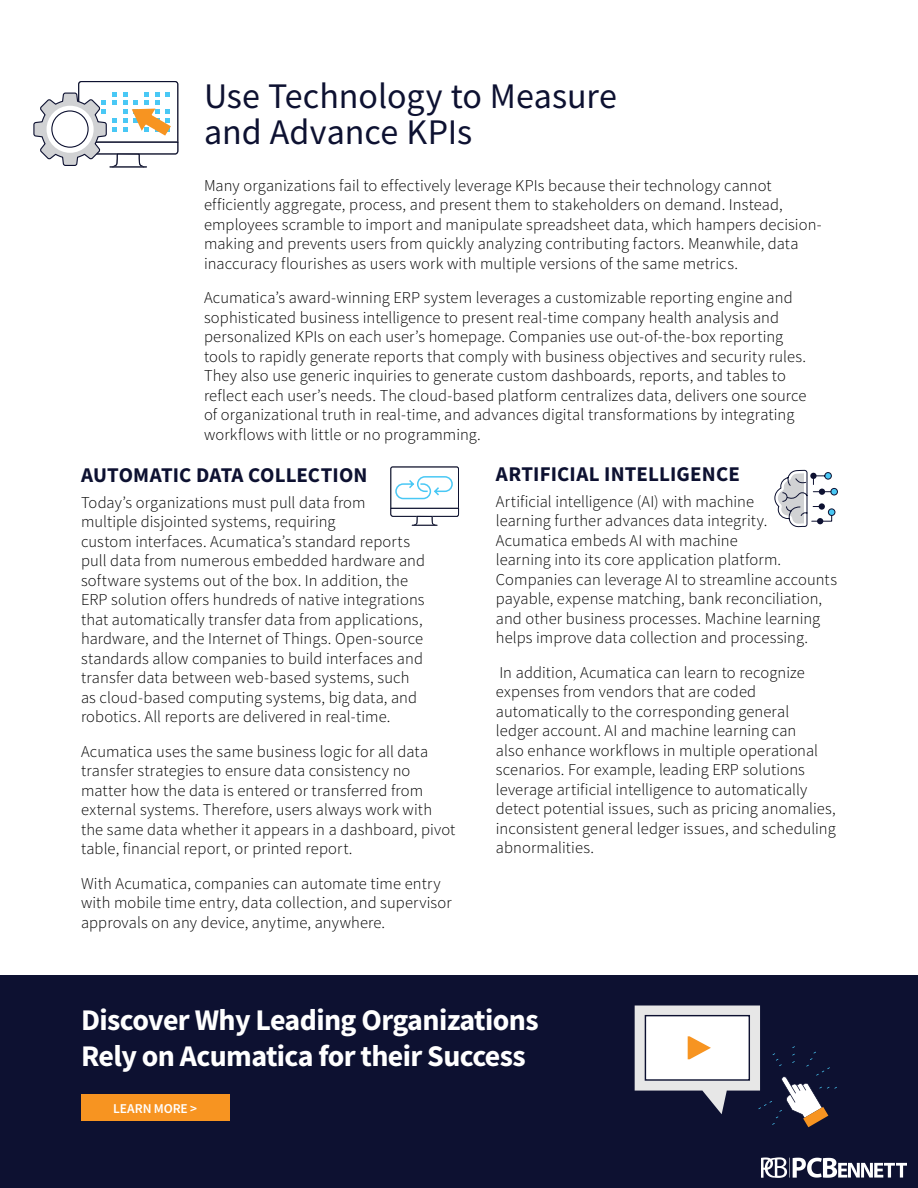
<style>
.page{position:relative;width:918px;height:1188px;background:#fff}
.page>*{position:absolute;margin:0;border:0;box-sizing:border-box;transform-origin:0 0}
.t1{font:36px/36px "Source Sans Pro";color:#0d1131}
.t2{font:700 30px/36px "Source Sans Pro";letter-spacing:-.02em;color:#fff}
.t3{font:700 21px "Source Sans Pro";letter-spacing:.005em;color:#0d1131}
.t4{font:300 16.5px/19.5px "Source Sans Pro";letter-spacing:.005em;color:#000}
.t5{font:600 13.5px "Source Sans Pro";letter-spacing:-.005em;color:#fff}
</style>
<div class="page">
<svg style="left:33px;top:81px;width:146px;height:87px"></svg>
<svg style="left:390px;top:466px;width:69px;height:60px"></svg>
<div style="left:830px;top:488px;width:8px;height:7px;border:1px solid #0d1131;border-radius:50%"></div>
<svg style="left:774px;top:469px;width:62px;height:59px"></svg>
<div style="left:0;top:975px;width:918px;height:213px;background:#0d1131"></div>
<div style="left:81px;top:1094px;width:148px;height:27px;background:#f79421"></div>
<svg style="left:635px;top:1006px;width:202px;height:121px"></svg>
<img style="left:761px;top:1157px;width:146px;height:21px">
<h1 class="t1" style="left:204px;top:78px;width:414px">Use Technology to Measure and Advance KPIs</h1>
<p class="t4" style="left:204px;top:175px;width:619px">Many organizations fail to effectively leverage KPIs because their technology cannot efficiently aggregate, process, and present them to stakeholders on demand. Instead, employees scramble to import and manipulate spreadsheet data, which hampers decision&shy;making and prevents users from quickly analyzing contributing factors. Meanwhile, data inaccuracy flourishes as users work with multiple versions of the same metrics.</p>
<p class="t4" style="left:204px;top:288px;width:604px">Acumatica’s award-winning ERP system leverages a customizable reporting engine and sophisticated business intelligence to present real-time company health analysis and personalized KPIs on each user’s homepage. Companies use out-of-the-box reporting tools to rapidly generate reports that comply with business objectives and security rules.<br>They also use generic inquiries to generate custom dashboards, reports, and tables to reflect each user’s needs. The cloud-based platform centralizes data, delivers one source of organizational truth in real-time, and advances digital transformations by integrating workflows with little or no programming.</p>
<p class="t3" style="left:81px;top:461px;width:288px">AUTOMATIC DATA COLLECTION</p>
<p class="t4" style="left:81px;top:493px;width:346px">Today’s organizations must pull data from multiple disjointed systems, requiring<br>custom interfaces. Acumatica’s standard reports pull data from numerous embedded hardware and software systems out of the box. In addition, the ERP solution offers hundreds of native integrations that automatically transfer data from applications, hardware, and the Internet of Things. Open-source standards allow companies to build interfaces and transfer data between web-based systems, such as cloud-based computing systems, big data, and robotics. All reports are delivered in real-time.</p>
<p class="t4" style="left:81px;top:742px;width:376px">Acumatica uses the same business logic for all data transfer strategies to ensure data consistency no matter how the data is entered or transferred from external systems. Therefore, users always work with the same data whether it appears in a dashboard, pivot table, financial report, or printed report.</p>
<p class="t4" style="left:81px;top:874px;width:372px">With Acumatica, companies can automate time entry with mobile time entry, data collection, and supervisor approvals on any device, anytime, anywhere.</p>
<p class="t3" style="left:496px;top:460px;width:245px">ARTIFICIAL INTELLIGENCE</p>
<p class="t4" style="left:496px;top:491px;width:343px">Artificial intelligence (AI) with machine<br>learning further advances data integrity.<br>Acumatica embeds AI with machine<br>learning into its core application platform.<br>Companies can leverage AI to streamline accounts payable, expense matching, bank reconciliation, and other business processes. Machine learning helps improve data collection and processing.</p>
<p class="t4" style="left:496px;top:662px;width:342px">In addition, Acumatica can learn to recognize expenses from vendors that are coded automatically to the corresponding general ledger account. AI and machine learning can<br>also enhance workflows in multiple operational scenarios. For example, leading ERP solutions leverage artificial intelligence to automatically detect potential issues, such as pricing anomalies, inconsistent general ledger issues, and scheduling abnormalities.</p>
<h2 class="t2" style="left:81px;top:1002px;width:459px">Discover Why Leading Organizations<br>Rely on Acumatica for their Success</h2>
<p class="t5" style="left:113px;top:1100px;width:85px">LEARN MORE &gt;</p>
</div>
